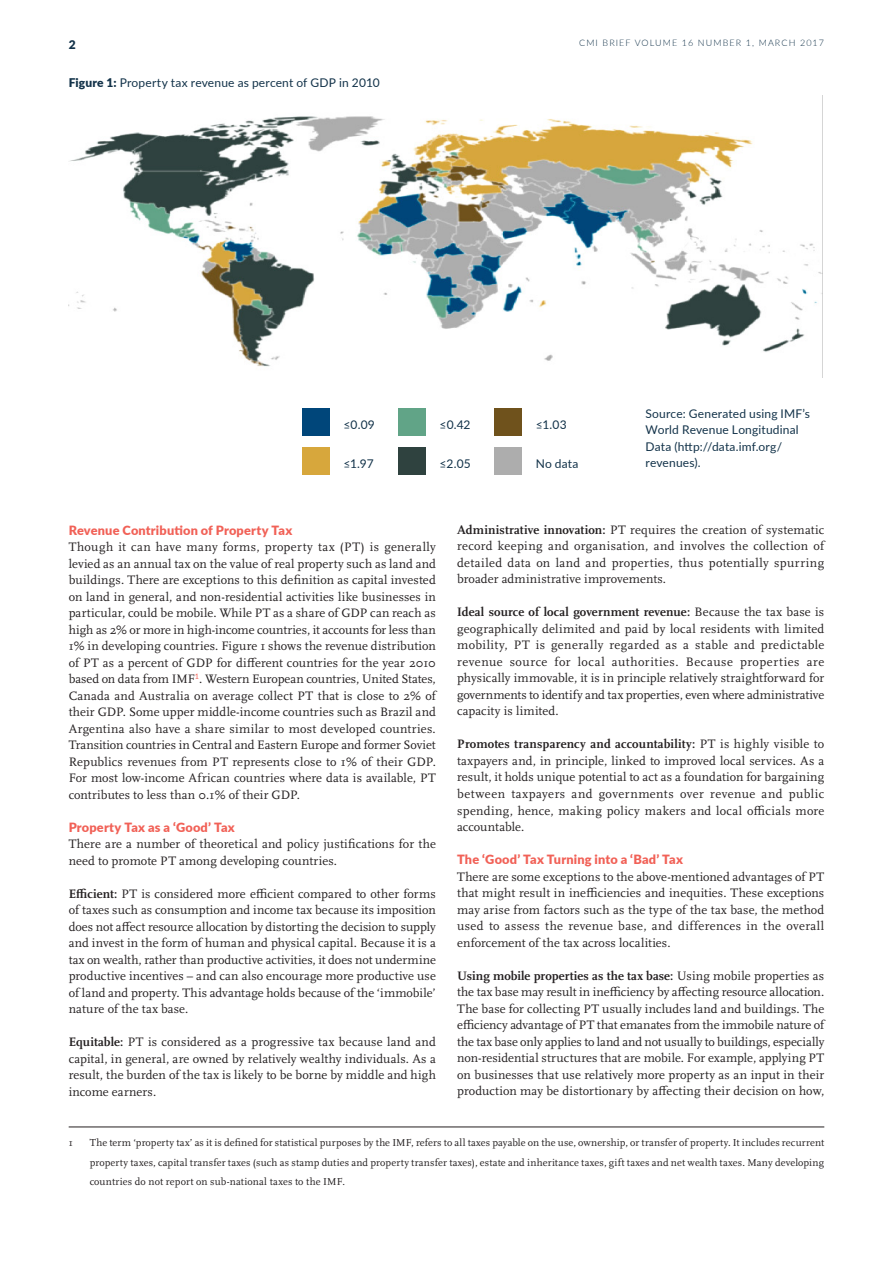
<style>
.page{position:relative;width:893px;height:1263px;background:#fff}
.page>*{position:absolute;margin:0;border:0;box-sizing:border-box;transform-origin:0 0}
.Brødtekst_uten_innry{font:12.75px/16.5px "Scala OT";letter-spacing:.01em;color:#231f20;text-align:justify}
.TIttel_2{font:900 12.75px "Lato";letter-spacing:.015em;color:#f16157}
.Bildetekst{font:12px/16.5px "Lato";letter-spacing:.015em;color:#123249}
.Margtekst_liten{font:12px "Lato";letter-spacing:.015em;color:#123249}
.t1{font:900 12px "Lato";color:#123249}
.Fotnote{font:10.5px/19.5px "Scala OT";letter-spacing:.01em;color:#231f20;text-align:justify}
.t2{font:300 9px "Lato";letter-spacing:.12em;color:#123249}
.s1{font-weight:900}
.s2{font-weight:700}
</style>
<div class="page">
<hr style="left:69px;top:1126px;width:755px;height:1px;background:#231f20">
<img style="left:69px;top:95px;width:754px;height:283px">
<div style="left:302px;top:408px;width:28px;height:28px;background:#00467a"></div>
<div style="left:398px;top:408px;width:28px;height:28px;background:#61a487"></div>
<div style="left:494px;top:408px;width:28px;height:28px;background:#6f521c"></div>
<div style="left:302px;top:447px;width:28px;height:28px;background:#d7a73c"></div>
<div style="left:398px;top:447px;width:28px;height:28px;background:#2f423f"></div>
<div style="left:494px;top:447px;width:28px;height:28px;background:#adadad"></div>
<p class="t1" style="left:69px;top:35px;width:8px">2</p>
<p class="t2" style="left:579px;top:37px;width:246px">CMI BRIEF VOLUME 16 NUMBER 1, MARCH 2017</p>
<p class="Margtekst_liten" style="left:69px;top:74px;width:312px"><span class="s1">Figure 1:</span> Property tax revenue as percent of GDP in 2010</p>
<p class="Bildetekst" style="left:343px;top:416px;width:33px">≤0.09</p>
<p class="Bildetekst" style="left:440px;top:416px;width:32px">≤0.42</p>
<p class="Bildetekst" style="left:536px;top:416px;width:32px">≤1.03</p>
<p class="Bildetekst" style="left:343px;top:455px;width:32px">≤1.97</p>
<p class="Bildetekst" style="left:440px;top:455px;width:33px">≤2.05</p>
<p class="Bildetekst" style="left:536px;top:455px;width:44px">No data</p>
<p class="Bildetekst" style="left:645px;top:405px;width:166px">Source: Generated using IMF’s<br>World Revenue Longitudinal<br>Data (http://data.imf.org/ revenues).</p>
<p class="TIttel_2" style="left:69px;top:521px;width:225px">Revenue Contribution of Property Tax</p>
<p class="Brødtekst_uten_innry" style="left:69px;top:539px;width:369px">Though it can have many forms, property tax (PT) is generally levied as an annual tax on the value of real property such as land and buildings. There are exceptions to this definition as capital invested on land in general, and non-residential activities like businesses in particular, could be mobile. While PT as a share of GDP can reach as high as 2% or more in high-income countries, it accounts for less than 1% in developing countries. Figure 1 shows the revenue distribution of PT as a percent of GDP for different countries for the year 2010 based on data from IMF<sup>1</sup>. Western European countries, United States, Canada and Australia on average collect PT that is close to 2% of their GDP. Some upper middle-income countries such as Brazil and Argentina also have a share similar to most developed countries.<br>Transition countries in Central and Eastern Europe and former Soviet Republics revenues from PT represents close to 1% of their GDP.<br>For most low-income African countries where data is available, PT contributes to less than 0.1% of their GDP.</p>
<p class="TIttel_2" style="left:69px;top:818px;width:168px">Property Tax as a ‘Good’ Tax</p>
<p class="Brødtekst_uten_innry" style="left:69px;top:836px;width:369px">There are a number of theoretical and policy justifications for the need to promote PT among developing countries.</p>
<p class="Brødtekst_uten_innry" style="left:69px;top:886px;width:369px"><span class="s2">Efficient:</span> PT is considered more efficient compared to other forms of taxes such as consumption and income tax because its imposition does not affect resource allocation by distorting the decision to supply and invest in the form of human and physical capital. Because it is a tax on wealth, rather than productive activities, it does not undermine productive incentives – and can also encourage more productive use of land and property. This advantage holds because of the ‘immobile’ nature of the tax base.</p>
<p class="Brødtekst_uten_innry" style="left:69px;top:1034px;width:369px"><span class="s2">Equitable:</span> PT is considered as a progressive tax because land and capital, in general, are owned by relatively wealthy individuals. As a result, the burden of the tax is likely to be borne by middle and high income earners.</p>
<p class="Brødtekst_uten_innry" style="left:457px;top:522px;width:369px"><span class="s2">Administrative innovation:</span> PT requires the creation of systematic record keeping and organisation, and involves the collection of detailed data on land and properties, thus potentially spurring broader administrative improvements.</p>
<p class="Brødtekst_uten_innry" style="left:457px;top:604px;width:369px"><span class="s2">Ideal source of local government revenue:</span> Because the tax base is geographically delimited and paid by local residents with limited mobility, PT is generally regarded as a stable and predictable revenue source for local authorities. Because properties are physically immovable, it is in principle relatively straightforward for governments to identify and tax properties, even where administrative capacity is limited.</p>
<p class="Brødtekst_uten_innry" style="left:457px;top:736px;width:369px"><span class="s2">Promotes transparency and accountability:</span> PT is highly visible to taxpayers and, in principle, linked to improved local services. As a result, it holds unique potential to act as a foundation for bargaining between taxpayers and governments over revenue and public spending, hence, making policy makers and local officials more accountable.</p>
<p class="TIttel_2" style="left:457px;top:850px;width:227px">The ‘Good’ Tax Turning into a ‘Bad’ Tax</p>
<p class="Brødtekst_uten_innry" style="left:457px;top:868px;width:369px">There are some exceptions to the above-mentioned advantages of PT that might result in inefficiencies and inequities. These exceptions may arise from factors such as the type of the tax base, the method used to assess the revenue base, and differences in the overall enforcement of the tax across localities.</p>
<p class="Brødtekst_uten_innry" style="left:457px;top:967px;width:369px"><span class="s2">Using mobile properties as the tax base:</span> Using mobile properties as the tax base may result in inefficiency by affecting resource allocation.<br>The base for collecting PT usually includes land and buildings. The efficiency advantage of PT that emanates from the immobile nature of the tax base only applies to land and not usually to buildings, especially non-residential structures that are mobile. For example, applying PT on businesses that use relatively more property as an input in their production may be distortionary by affecting their decision on how,</p>
<p class="Fotnote" style="left:69px;top:1133px;width:6px">1</p>
<p class="Fotnote" style="left:90px;top:1133px;width:736px">The term ‘property tax’ as it is defined for statistical purposes by the IMF, refers to all taxes payable on the use, ownership, or transfer of property. It includes recurrent property taxes, capital transfer taxes (such as stamp duties and property transfer taxes), estate and inheritance taxes, gift taxes and net wealth taxes. Many developing countries do not report on sub-national taxes to the IMF.</p>
</div>
